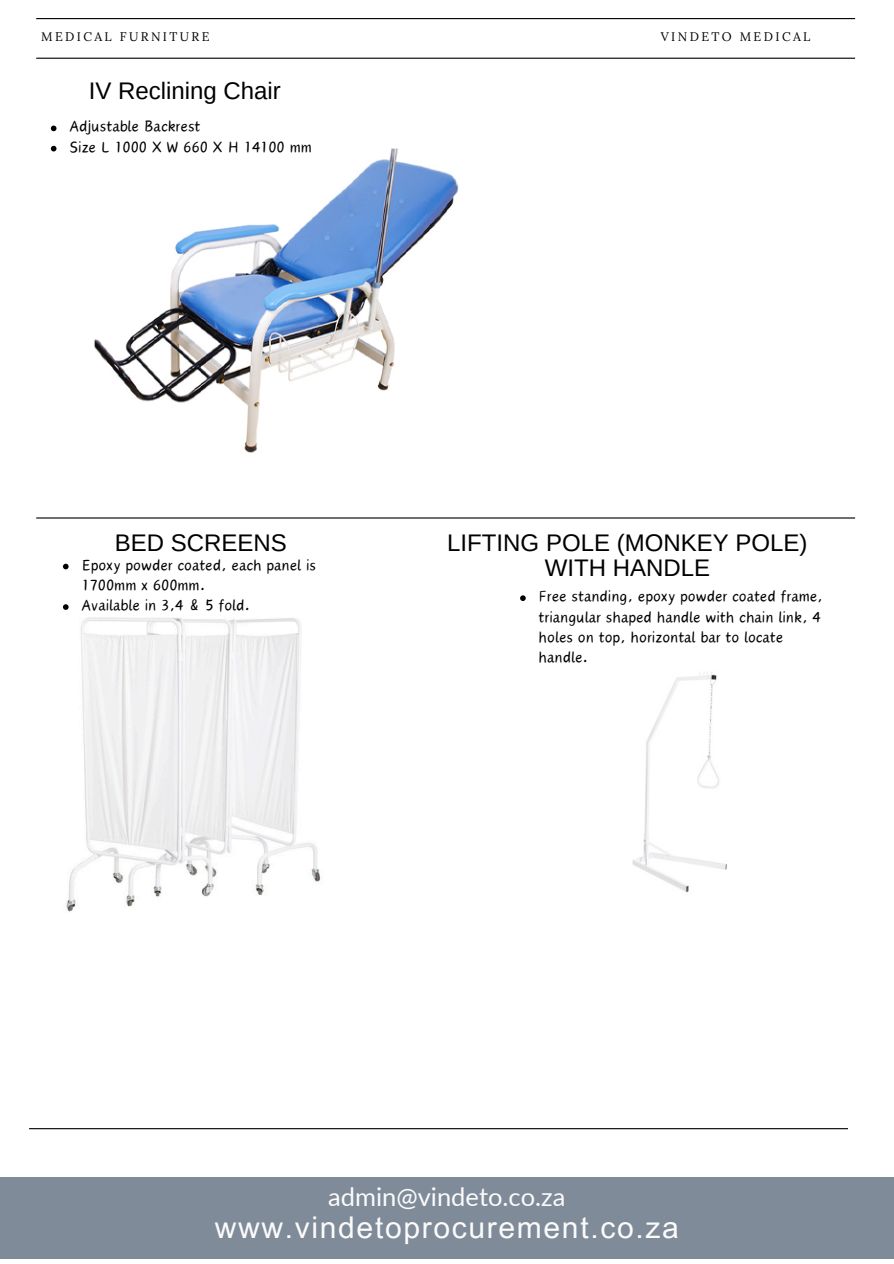
<style>
.page{position:relative;width:894px;height:1264px;background:#fff}
.page>*{position:absolute;margin:0;border:0;box-sizing:border-box;transform-origin:0 0}
.t1{font:30px "Arial MT Pro";letter-spacing:.055em;color:#fbfbfb}
.t2{font:25.5px "Lato";color:#fbfbfb}
.t3{font:24px/24.8px "Arimo";color:#000;text-align:center}
.t4{font:19.5px/20.2px "Canva Wander World";color:#000}
.t5{font:12.45px "Lora";letter-spacing:.19em;color:#000}
</style>
<div class="page">
<hr style="left:36px;top:18px;width:818px;height:1px;background:#000">
<hr style="left:36px;top:58px;width:818px;height:1px;background:#000">
<hr style="left:36px;top:517px;width:818px;height:1px;background:#000">
<hr style="left:29px;top:1128px;width:818px;height:1px;background:#000">
<div style="left:0;top:1176px;width:893px;height:82px;background:#808b9a"></div>
<img style="left:94px;top:148px;width:365px;height:305px">
<img style="left:66px;top:617px;width:255px;height:295px">
<img style="left:632px;top:672px;width:95px;height:221px">
<svg style="left:51px;top:126px;width:5px;height:5px"></svg>
<svg style="left:51px;top:146px;width:5px;height:5px"></svg>
<svg style="left:63px;top:563px;width:6px;height:6px"></svg>
<svg style="left:63px;top:604px;width:6px;height:6px"></svg>
<svg style="left:520px;top:595px;width:5px;height:6px"></svg>
<p class="t5" style="left:41px;top:28px;width:170px">MEDICAL FURNITURE</p>
<h2 class="t5" style="left:660px;top:28px;width:151px">VINDETO MEDICAL</h2>
<p class="t3" style="left:89px;top:78px;width:194px">IV Reclining Chair</p>
<p class="t4" style="left:69px;top:116px;width:132px">Adjustable Backrest</p>
<p class="t4" style="left:69px;top:137px;width:244px">Size L 1000 X W 660 X H 14100 mm</p>
<h2 class="t3" style="left:115px;top:530px;width:173px">BED SCREENS</h2>
<p class="t4" style="left:81px;top:554px;width:236px">Epoxy powder coated, each panel is<br>1700mm x 600mm.</p>
<p class="t4" style="left:81px;top:595px;width:170px">Available in 3,4 &amp; 5 fold.</p>
<h3 class="t3" style="left:447px;top:530px;width:361px">LIFTING POLE (MONKEY POLE)<br>WITH HANDLE</h3>
<h1 class="t4" style="left:538px;top:586px;width:286px">Free standing, epoxy powder coated frame, triangular shaped handle with chain link, 4 holes on top, horizontal bar to locate handle.</h1>
<p class="t2" style="left:328px;top:1180px;width:239px">admin@vindeto.co.za</p>
<p class="t1" style="left:215px;top:1216px;width:465px">www.vindetoprocurement.co.za</p>
</div>
